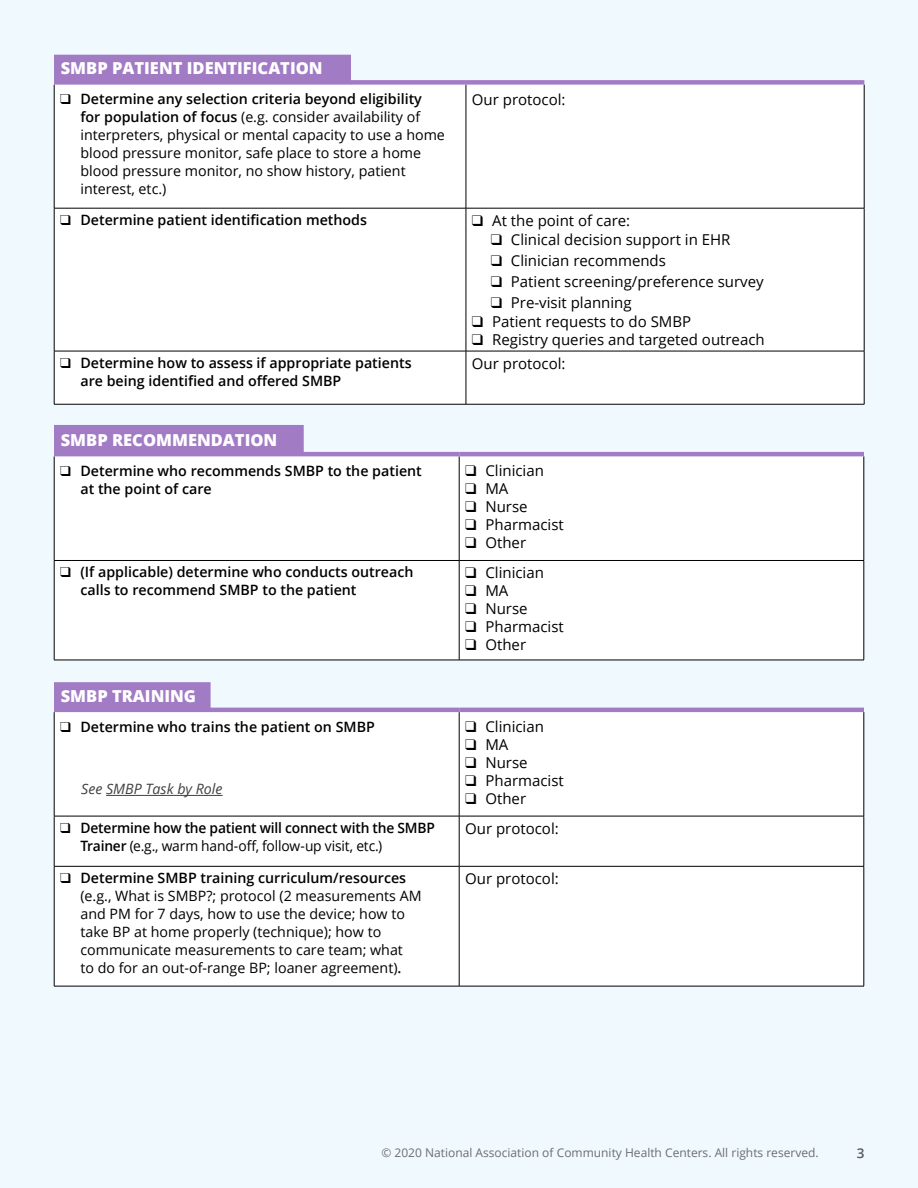
<style>
.page{position:relative;width:918px;height:1188px;background:#eff9fe}
.page>*{position:absolute;margin:0;border:0;box-sizing:border-box;transform-origin:0 0}
.t1{font:800 16.5px "Open Sans";color:#fff}
.t2{font:15px "Open Sans";color:#000}
.t3{font:14.25px/18px "Open Sans";color:#000}
.t4{font:600 14.25px/18px "Open Sans";color:#000}
.t5{font:italic 14.25px "Open Sans";color:#414042}
.t6{font:600 13.5px "Open Sans";color:#58595b}
.t7{font:12px "Open Sans";color:#6d6e71}
.s1{font-weight:600}
.s2{font-weight:400}
</style>
<div class="page">
<div style="left:54px;top:55px;width:297px;height:27px;background:#a27bc5"></div>
<div style="left:54px;top:425px;width:250px;height:28px;background:#a27bc5"></div>
<div style="left:54px;top:682px;width:157px;height:27px;background:#a27bc5"></div>
<div style="left:55px;top:85px;width:809px;height:319px;background:#fff"></div>
<hr style="left:54px;top:85px;width:1px;height:123px;background:#000">
<hr style="left:466px;top:85px;width:1px;height:123px;background:#000">
<hr style="left:864px;top:85px;width:1px;height:123px;background:#000">
<hr style="left:54px;top:208px;width:412px;height:1px;background:#000">
<hr style="left:54px;top:208px;width:1px;height:143px;background:#000">
<hr style="left:466px;top:208px;width:398px;height:1px;background:#000">
<hr style="left:466px;top:208px;width:1px;height:143px;background:#000">
<hr style="left:864px;top:208px;width:1px;height:143px;background:#000">
<hr style="left:54px;top:351px;width:412px;height:1px;background:#000">
<hr style="left:54px;top:351px;width:1px;height:53px;background:#000">
<hr style="left:466px;top:351px;width:398px;height:1px;background:#000">
<hr style="left:466px;top:351px;width:1px;height:53px;background:#000">
<hr style="left:864px;top:351px;width:1px;height:53px;background:#000">
<hr style="left:54px;top:404px;width:412px;height:1px;background:#000">
<hr style="left:466px;top:404px;width:398px;height:1px;background:#000">
<div style="left:54px;top:80px;width:412px;height:5px;background:#a27bc5"></div>
<div style="left:466px;top:80px;width:398px;height:5px;background:#a27bc5"></div>
<div style="left:55px;top:456px;width:809px;height:204px;background:#fff"></div>
<hr style="left:54px;top:456px;width:1px;height:104px;background:#000">
<hr style="left:459px;top:456px;width:1px;height:104px;background:#000">
<hr style="left:864px;top:456px;width:1px;height:104px;background:#000">
<hr style="left:54px;top:560px;width:405px;height:1px;background:#000">
<hr style="left:54px;top:561px;width:1px;height:99px;background:#000">
<hr style="left:459px;top:560px;width:405px;height:1px;background:#000">
<hr style="left:459px;top:561px;width:1px;height:99px;background:#000">
<hr style="left:864px;top:561px;width:1px;height:99px;background:#000">
<hr style="left:54px;top:660px;width:405px;height:1px;background:#000">
<hr style="left:459px;top:660px;width:405px;height:1px;background:#000">
<hr style="left:54px;top:452px;width:405px;height:4px;background:#a27bc5">
<hr style="left:459px;top:452px;width:405px;height:4px;background:#a27bc5">
<div style="left:55px;top:712px;width:809px;height:274px;background:#fff"></div>
<hr style="left:54px;top:712px;width:1px;height:104px;background:#000">
<hr style="left:459px;top:712px;width:1px;height:104px;background:#000">
<hr style="left:864px;top:712px;width:1px;height:104px;background:#000">
<hr style="left:54px;top:816px;width:405px;height:1px;background:#000">
<hr style="left:54px;top:816px;width:1px;height:50px;background:#000">
<hr style="left:459px;top:816px;width:405px;height:1px;background:#000">
<hr style="left:459px;top:816px;width:1px;height:50px;background:#000">
<hr style="left:864px;top:816px;width:1px;height:50px;background:#000">
<hr style="left:54px;top:866px;width:405px;height:1px;background:#000">
<hr style="left:54px;top:866px;width:1px;height:120px;background:#000">
<hr style="left:459px;top:866px;width:405px;height:1px;background:#000">
<hr style="left:459px;top:866px;width:1px;height:120px;background:#000">
<hr style="left:864px;top:866px;width:1px;height:120px;background:#000">
<hr style="left:54px;top:986px;width:405px;height:1px;background:#000">
<hr style="left:459px;top:986px;width:405px;height:1px;background:#000">
<hr style="left:54px;top:708px;width:405px;height:4px;background:#a27bc5">
<hr style="left:459px;top:708px;width:405px;height:4px;background:#a27bc5">
<hr style="left:106px;top:795px;width:117px;height:1px;background:#414042">
<p class="t1" style="left:61px;top:56px;width:263px">SMBP PATIENT IDENTIFICATION</p>
<p class="t3" style="left:80px;top:90px;width:366px;text-indent:-20px">❑ <span class="s1">Determine any selection criteria beyond eligibility for population of focus</span> (e.g. consider availability of interpreters, physical or mental capacity to use a home blood pressure monitor, safe place to store a home blood pressure monitor, no show history, patient interest, etc.)</p>
<p class="t2" style="left:472px;top:89px;width:95px">Our protocol:</p>
<p class="t4" style="left:60px;top:211px;width:308px">❑ Determine patient identification methods</p>
<p class="t2" style="left:472px;top:210px;width:160px">❑ At the point of care:</p>
<p class="t2" style="left:491px;top:229px;width:241px">❑ Clinical decision support in EHR</p>
<p class="t2" style="left:491px;top:250px;width:177px">❑ Clinician recommends</p>
<p class="t2" style="left:491px;top:271px;width:275px">❑ Patient screening/preference survey</p>
<p class="t2" style="left:491px;top:292px;width:143px">❑ Pre-visit planning</p>
<p class="t2" style="left:472px;top:311px;width:221px">❑ Patient requests to do SMBP</p>
<p class="t2" style="left:472px;top:329px;width:294px">❑ Registry queries and targeted outreach</p>
<p class="t4" style="left:80px;top:353px;width:333px;text-indent:-20px">❑ Determine how to assess if appropriate patients are being identified and offered SMBP</p>
<p class="t2" style="left:472px;top:353px;width:95px">Our protocol:</p>
<p class="t1" style="left:61px;top:427px;width:218px">SMBP RECOMMENDATION</p>
<p class="t4" style="left:80px;top:461px;width:343px;text-indent:-20px">❑ Determine who recommends SMBP to the patient at the point of care</p>
<p class="t2" style="left:465px;top:461px;width:80px">❑ Clinician</p>
<p class="t2" style="left:465px;top:479px;width:45px">❑ MA</p>
<p class="t2" style="left:465px;top:497px;width:64px">❑ Nurse</p>
<p class="t2" style="left:465px;top:515px;width:100px">❑ Pharmacist</p>
<p class="t2" style="left:465px;top:533px;width:62px">❑ Other</p>
<p class="t4" style="left:80px;top:563px;width:335px;text-indent:-20px">❑ (If applicable) determine who conducts outreach calls to recommend SMBP to the patient</p>
<p class="t2" style="left:465px;top:562px;width:80px">❑ Clinician</p>
<p class="t2" style="left:465px;top:580px;width:45px">❑ MA</p>
<p class="t2" style="left:465px;top:598px;width:64px">❑ Nurse</p>
<p class="t2" style="left:465px;top:616px;width:100px">❑ Pharmacist</p>
<p class="t2" style="left:465px;top:634px;width:62px">❑ Other</p>
<p class="t1" style="left:61px;top:683px;width:137px">SMBP TRAINING</p>
<p class="t4" style="left:60px;top:717px;width:316px">❑ Determine who trains the patient on SMBP</p>
<p class="t5" style="left:81px;top:779px;width:143px">See SMBP Task by Role</p>
<p class="t2" style="left:465px;top:716px;width:80px">❑ Clinician</p>
<p class="t2" style="left:465px;top:734px;width:45px">❑ MA</p>
<p class="t2" style="left:465px;top:752px;width:64px">❑ Nurse</p>
<p class="t2" style="left:465px;top:770px;width:100px">❑ Pharmacist</p>
<p class="t2" style="left:465px;top:788px;width:62px">❑ Other</p>
<p class="t4" style="left:80px;top:819px;width:356px;text-indent:-20px">❑ Determine how the patient will connect with the SMBP<br>Trainer <span class="s2">(e.g., warm hand-off, follow-up visit, etc.)</span></p>
<p class="t2" style="left:465px;top:818px;width:95px">Our protocol:</p>
<p class="t3" style="left:80px;top:869px;width:343px;text-indent:-20px">❑ <span class="s1">Determine SMBP training curriculum/resources </span>(e.g., What is SMBP?; protocol (2 measurements AM and PM for 7 days, how to use the device; how to take BP at home properly (technique); how to communicate measurements to care team; what<br>to do for an out-of-range BP; loaner agreement)<span class="s1">.</span></p>
<p class="t2" style="left:465px;top:868px;width:95px">Our protocol:</p>
<p class="t7" style="left:381px;top:1144px;width:439px">© 2020 National Association of Community Health Centers. All rights reserved.</p>
<p class="t6" style="left:857px;top:1144px;width:9px">3</p>
</div>
